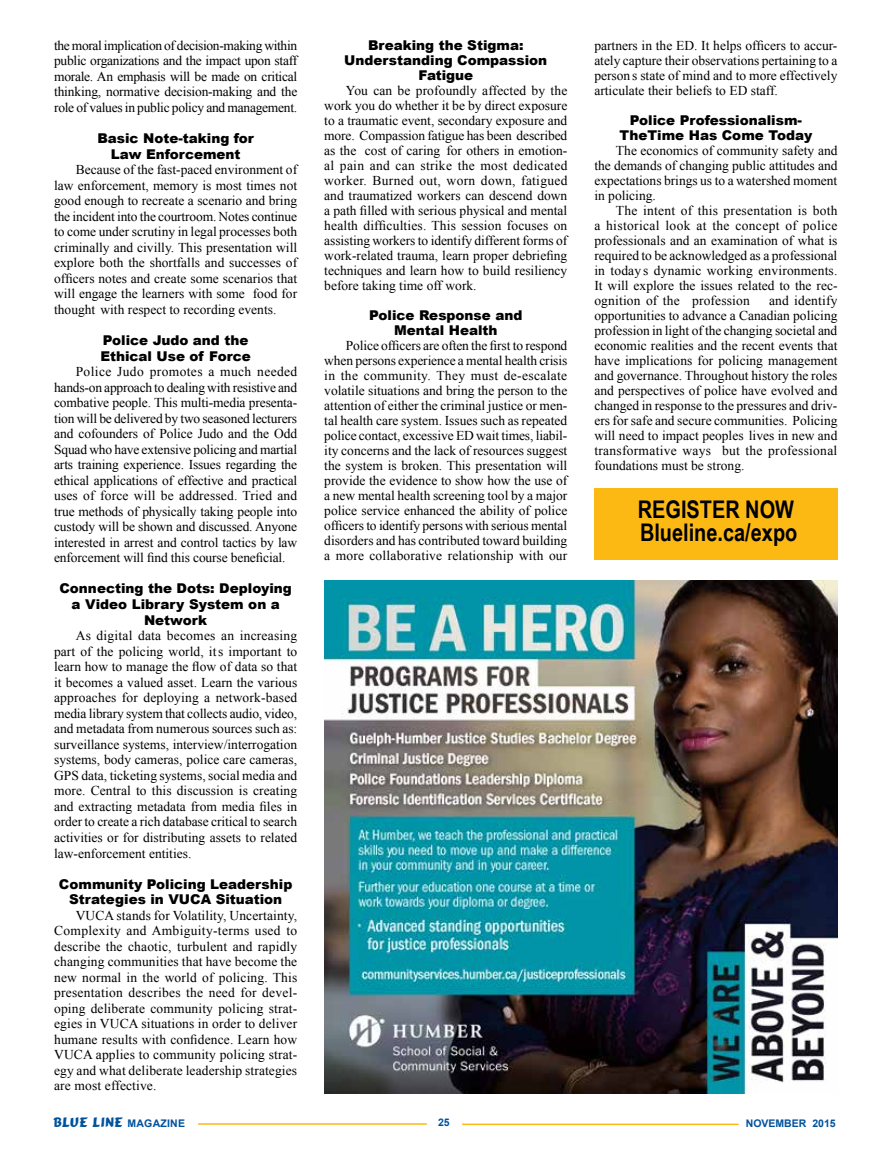
<style>
.page{position:relative;width:878px;height:1175px;background:#fff}
.page>*{position:absolute;margin:0;border:0;box-sizing:border-box;transform-origin:0 0}
.t1{font:700 24.3px/23px "Arial Narrow";color:#000}
.t2{font:13.5px/15px "Times New Roman";color:#000;text-align:justify}
.t3{font:900 13.5px/15.6px "Arial";color:#000;text-align:center}
.t4{font:13.5px "Comic";letter-spacing:.02em;color:#00529c}
.t5{font:700 10.5px "Arial";color:#00529c}
.s1{font-family:"Arial";font-weight:700;font-size:10.5px}
</style>
<div class="page">
<hr style="left:462px;top:1123px;width:276px;height:2px;background:#fdb913">
<hr style="left:198px;top:1123px;width:229px;height:1px;background:#fdb913">
<img style="left:324px;top:580px;width:513px;height:513px">
<div style="left:594px;top:488px;width:243px;height:71px;background:#fdb913"></div>
<p class="t2" style="left:54px;top:37px;width:245px;line-height:15.6px">the moral implication of decision-making within public organizations and the impact upon staff morale. An emphasis will be made on critical thinking, normative decision-making and the role of values in public policy and management.</p>
<p class="t3" style="left:97px;top:130px;width:158px">Basic Note-taking for<br>Law Enforcement</p>
<p class="t2" style="left:54px;top:162px;width:244px;line-height:15.5px;text-indent:22px">Because of the fast-paced environment of law enforcement, memory is most times not good enough to recreate a scenario and bring the incident into the courtroom. Notes continue to come under scrutiny in legal processes both criminally and civilly. This presentation will explore both the shortfalls and successes of officers notes and create some scenarios that will engage the learners with some food for thought with respect to recording events.</p>
<p class="t3" style="left:100px;top:332px;width:152px;text-align:left">Police Judo and the<br>Ethical Use of Force</p>
<p class="t2" style="left:54px;top:363px;width:245px;line-height:15.6px;text-indent:22px">Police Judo promotes a much needed hands-on approach to dealing with resistive and combative people. This multi-media presenta&shy;tion will be delivered by two seasoned lecturers and cofounders of Police Judo and the Odd Squad who have extensive policing and martial arts training experience. Issues regarding the ethical applications of effective and practical uses of force will be addressed. Tried and true methods of physically taking people into custody will be shown and discussed. Anyone interested in arrest and control tactics by law enforcement will find this course beneficial.</p>
<p class="t3" style="left:59px;top:580px;width:234px">Connecting the Dots: Deploying a Video Library System on a<br>Network</p>
<p class="t2" style="left:54px;top:627px;width:245px;line-height:15.6px;text-indent:22px">As digital data becomes an increasing part of the policing world, its important to learn how to manage the flow of data so that it becomes a valued asset. Learn the various approaches for deploying a network-based media library system that collects audio, video, and metadata from numerous sources such as: surveillance systems, interview/interrogation systems, body cameras, police care cameras, GPS data, ticketing systems, social media and more. Central to this discussion is creating and extracting metadata from media files in order to create a rich database critical to search activities or for distributing assets to related law-enforcement entities.</p>
<p class="t3" style="left:59px;top:875px;width:235px">Community Policing Leadership<br>Strategies in VUCA Situation</p>
<p class="t2" style="left:54px;top:907px;width:245px;line-height:15.6px;text-indent:22px">VUCA stands for Volatility, Uncertainty, Complexity and Ambiguity-terms used to describe the chaotic, turbulent and rapidly changing communities that have become the new normal in the world of policing. This presentation describes the need for devel&shy;oping deliberate community policing strat&shy;egies in VUCA situations in order to deliver humane results with confidence. Learn how VUCA applies to community policing strat&shy;egy and what deliberate leadership strategies are most effective.</p>
<p class="t3" style="left:344px;top:37px;width:204px;line-height:15px">Breaking the Stigma:<br>Understanding Compassion<br>Fatigue</p>
<p class="t2" style="left:324px;top:83px;width:245px;text-indent:22px">You can be profoundly affected by the work you do whether it be by direct exposure to a traumatic event, secondary exposure and more. Compassion fatigue has been described as the cost of caring for others in emotion&shy;al pain and can strike the most dedicated worker. Burned out, worn down, fatigued and traumatized workers can descend down a path filled with serious physical and mental health difficulties. This session focuses on assisting workers to identify different forms of work-related trauma, learn proper debriefing techniques and learn how to build resiliency before taking time off work.</p>
<p class="t3" style="left:369px;top:307px;width:155px;line-height:15px">Police Response and<br>Mental Health</p>
<p class="t2" style="left:324px;top:338px;width:245px;text-indent:22px">Police officers are often the first to respond when persons experience a mental health crisis in the community. They must de-escalate volatile situations and bring the person to the attention of either the criminal justice or men&shy;tal health care system. Issues such as repeated police contact, excessive ED wait times, liabil&shy;ity concerns and the lack of resources suggest the system is broken. This presentation will provide the evidence to show how the use of a new mental health screening tool by a major police service enhanced the ability of police officers to identify persons with serious mental disorders and has contributed toward building a more collaborative relationship with our</p>
<p class="t2" style="left:594px;top:38px;width:244px">partners in the ED. It helps officers to accur&shy;ately capture their observations pertaining to a person s state of mind and to more effectively articulate their beliefs to ED staff.</p>
<p class="t3" style="left:619px;top:112px;width:194px;line-height:15px">Police Professionalism-<br>TheTime Has Come Today</p>
<p class="t2" style="left:594px;top:143px;width:244px;text-indent:22px">The economics of community safety and the demands of changing public attitudes and expectations brings us to a watershed moment in policing.</p>
<p class="t2" style="left:594px;top:203px;width:245px;text-indent:22px">The intent of this presentation is both a historical look at the concept of police professionals and an examination of what is required to be acknowledged as a professional in today s dynamic working environments.<br>It will explore the issues related to the rec&shy;ognition of the profession</p>
<p class="t2" style="left:594px;top:293px;width:245px;text-indent:175px">and identify opportunities to advance a Canadian policing profession in light of the changing societal and economic realities and the recent events that have implications for policing management and governance. Throughout history the roles and perspectives of police have evolved and changed in response to the pressures and driv&shy;ers for safe and secure communities. Policing will need to impact peoples lives in new and transformative ways but the professional foundations must be strong.</p>
<h1 class="t1" style="left:637px;top:497px;width:161px">REGISTER NOW<br>Blueline.ca/expo</h1>
<p class="t4" style="left:53px;top:1113px;width:133px">BLUE LINE <span class="s1">MAGAZINE</span></p>
<p class="t5" style="left:438px;top:1115px;width:13px">25</p>
<p class="t5" style="left:745px;top:1116px;width:91px">NOVEMBER 2015</p>
</div>
